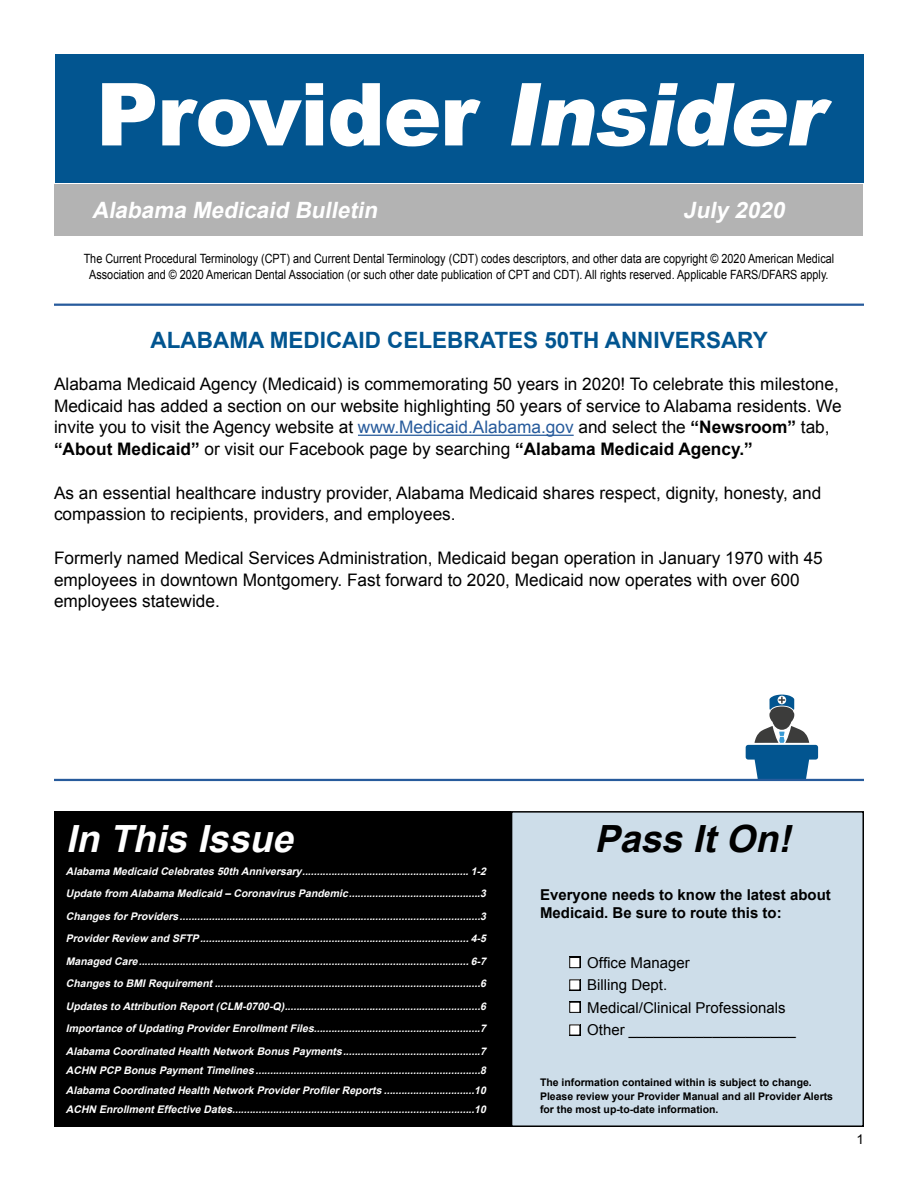
<style>
.page{position:relative;width:918px;height:1188px;background:#fff}
.page>*{position:absolute;margin:0;border:0;box-sizing:border-box;transform-origin:0 0}
.t1{font:900 87px "Arial";letter-spacing:-.02em;color:#fff}
.t2{font:italic 700 37.5px "Arial";color:#fff}
.t3{font:italic 700 37.5px "Arial";color:#000}
.t4{font:700 22.5px "Arial";color:#025590}
.t5{font:italic 700 22.5px "Arial";color:#fff}
.t6{font:17.25px/21.8px "Arial";color:#000}
.t7{font:15px/22.5px "Arial";color:#000}
.t8{font:700 15px/18px "Arial";color:#000}
.t9{font:13.5px "Arial";color:#000}
.t10{font:12.75px/15.3px "Arial";color:#000;text-align:center;scale:.85 1}
.t11{font:italic 700 10.5px/22.5px "Arial";color:#fff;text-align:justify}
.t12{font:700 10.5px/13.5px "Arial";color:#000}
.s1{font-style:italic}
.s2{color:#275b9c}
.s3{font-weight:700}
</style>
<div class="page">
<div style="left:55px;top:184px;width:808px;height:51px;background:#b3b3b3"></div>
<div style="left:55px;top:54px;width:809px;height:129px;background:#025590"></div>
<hr style="left:54px;top:304px;width:810px;height:2px;background:#275b9c">
<div style="left:54px;top:811px;width:457px;height:316px;background:#000"></div>
<div style="left:512px;top:812px;width:351px;height:314px;background:#cddde9"></div>
<div style="left:511px;top:811px;width:353px;height:316px;border:2px solid #000"></div>
<div style="left:569px;top:957px;width:12px;height:11px;background:#000"></div>
<div style="left:570px;top:958px;width:10px;height:10px;background:#fff"></div>
<div style="left:569px;top:957px;width:11px;height:11px;border:1px solid #000"></div>
<div style="left:569px;top:979px;width:12px;height:11px;background:#000"></div>
<div style="left:570px;top:980px;width:10px;height:10px;background:#fff"></div>
<div style="left:569px;top:979px;width:11px;height:11px;border:1px solid #000"></div>
<div style="left:569px;top:1001px;width:12px;height:12px;background:#000"></div>
<div style="left:570px;top:1002px;width:10px;height:10px;background:#fff"></div>
<div style="left:569px;top:1002px;width:11px;height:11px;border:1px solid #000"></div>
<svg style="left:569px;top:1024px;width:12px;height:11px"></svg>
<div style="left:570px;top:1025px;width:10px;height:10px;background:#fff"></div>
<div style="left:569px;top:1025px;width:11px;height:10px;border:1px solid #000"></div>
<hr style="left:358px;top:435px;width:216px;height:1px;background:#275b9c">
<svg style="left:746px;top:695px;width:72px;height:84px"></svg>
<hr style="left:54px;top:779px;width:810px;height:2px;background:#275b9c">
<h1 class="t1" style="left:96px;top:51px;width:749px">Provider <span class="s1">Insider</span></h1>
<h3 class="t5" style="left:92px;top:196px;width:292px">Alabama Medicaid Bulletin</h3>
<h3 class="t5" style="left:683px;top:196px;width:108px">July 2020</h3>
<p class="t10" style="left:84px;top:251px;width:884px">The Current Procedural Terminology (CPT) and Current Dental Terminology (CDT) codes descriptors, and other data are copyright © 2020 American Medical<br>Association and © 2020 American Dental Association (or such other date publication of CPT and CDT). All rights reserved. Applicable FARS/DFARS apply.</p>
<h3 class="t4" style="left:151px;top:325px;width:619px">ALABAMA MEDICAID CELEBRATES 50TH ANNIVERSARY</h3>
<p class="t6" style="left:54px;top:373px;width:789px">Alabama Medicaid Agency (Medicaid) is commemorating 50 years in 2020! To celebrate this milestone, Medicaid has added a section on our website highlighting 50 years of service to Alabama residents. We invite you to visit the Agency website at <span class="s2">www.Medicaid.Alabama.gov</span> and select the <span class="s3">“Newsroom”</span> tab, <span class="s3">“About Medicaid”</span> or visit our Facebook page by searching <span class="s3">“Alabama Medicaid Agency.”</span></p>
<h3 class="t6" style="left:54px;top:482px;width:769px">As an essential healthcare industry provider, Alabama Medicaid shares respect, dignity, honesty, and compassion to recipients, providers, and employees.</h3>
<h3 class="t6" style="left:54px;top:547px;width:770px">Formerly named Medical Services Administration, Medicaid began operation in January 1970 with 45 employees in downtown Montgomery. Fast forward to 2020, Medicaid now operates with over 600 employees statewide.</h3>
<h2 class="t2" style="left:66px;top:814px;width:240px">In This Issue</h2>
<p class="t11" style="left:66px;top:860px;width:425px">Alabama Medicaid Celebrates 50th Anniversary......................................................... 1-2<br>Update from Alabama Medicaid – Coronavirus Pandemic.............................................3<br>Changes forProviders.......................................................................................................3<br>ProviderReview and SFTP............................................................................................ 4-5<br>Managed Care................................................................................................................. 6-7<br>Changes to BMIRequirement ...........................................................................................6<br>Updates to Attribution Report(CLM-0700-Q)...................................................................6<br>Importance ofUpdating ProviderEnrollmentFiles.........................................................7<br>Alabama Coordinated Health Network Bonus Payments...............................................7</p>
<p class="t11" style="left:66px;top:1061px;width:425px;line-height:19.5px">ACHN PCP Bonus PaymentTimelines .............................................................................8<br>Alabama Coordinated Health Network ProviderProfilerReports ...............................10<br>ACHN EnrollmentEffective Dates...................................................................................10</p>
<h2 class="t3" style="left:595px;top:814px;width:208px">Pass ItOn!</h2>
<h3 class="t8" style="left:540px;top:886px;width:292px">Everyone needs to know the latest about<br>Medicaid. Be sure to route this to:</h3>
<h3 class="t7" style="left:587px;top:951px;width:210px">Office Manager<br>Billing Dept.<br>Medical/Clinical Professionals<br>Other ____________________</h3>
<p class="t12" style="left:540px;top:1076px;width:295px">The information contained within is subject to change.<br>Please review your Provider Manual and all Provider Alerts for the most up-to-date information.</p>
<p class="t9" style="left:856px;top:1130px;width:9px">1</p>
</div>
